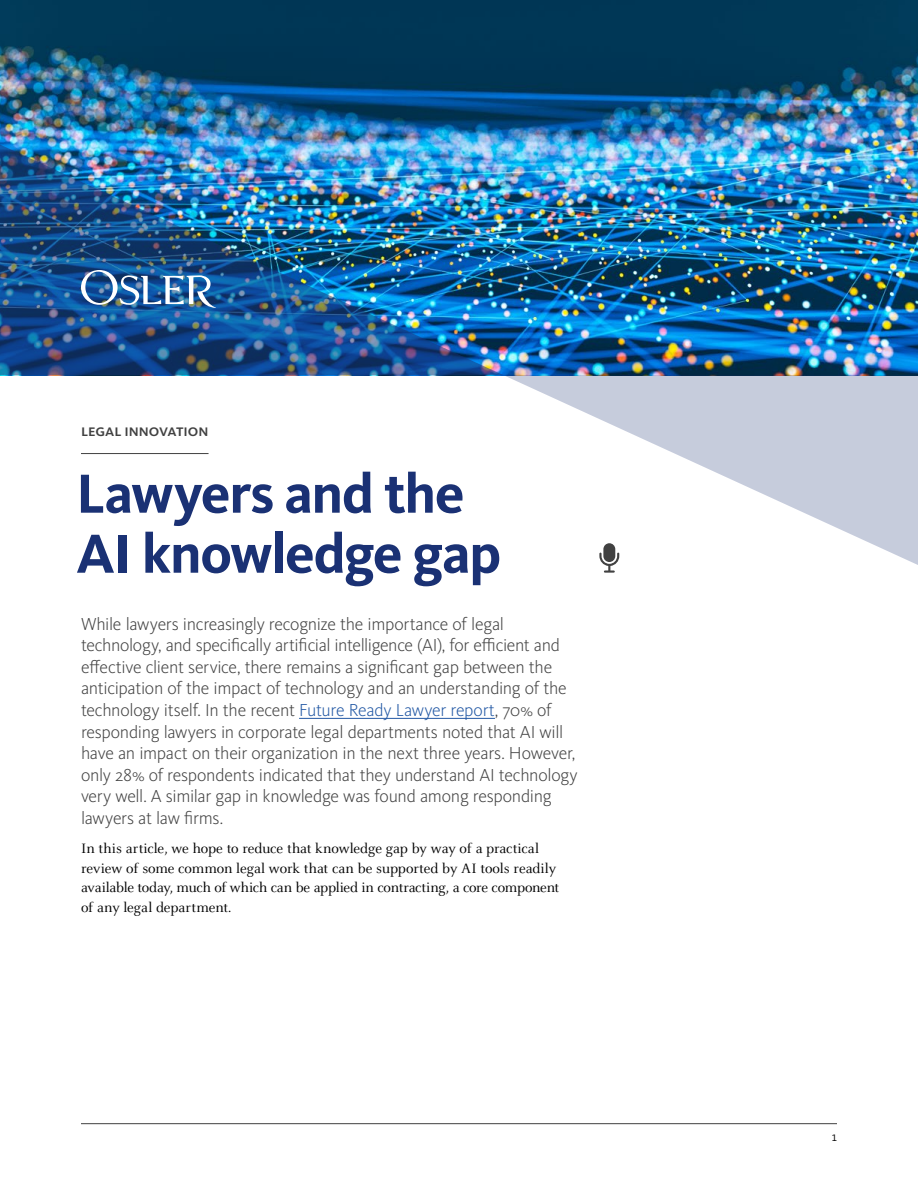
<style>
.page{position:relative;width:918px;height:1188px;background:#fff}
.page>*{position:absolute;margin:0;border:0;box-sizing:border-box;transform-origin:0 0}
.t1{font:700 57px/60px "Kievit Pro";letter-spacing:-.025em;color:#1a3174}
.t2{font:300 18px/21.6px "Kievit Pro";letter-spacing:-.02em;color:#414141}
.t3{font:500 16.5px "Kievit Pro";color:#414141}
.t4{font:15px/19.5px "Celeste OT";letter-spacing:-.01em;color:#000}
.t5{font:9.75px "Kievit Pro";color:#000}
.s1{color:#2258a4}
</style>
<div class="page">
<img style="left:0;top:0;width:918px;height:375px">
<img style="left:0;top:138px;width:504px;height:237px">
<svg style="left:504px;top:375px;width:414px;height:190px;fill:#c8ccdd"></svg>
<hr style="left:81px;top:1123px;width:756px;height:1px;background:#414141">
<hr style="left:81px;top:453px;width:128px;height:1px;background:#414141">
<hr style="left:299px;top:718px;width:196px;height:1px;background:#2258a4">
<div style="left:603px;top:543px;width:12px;height:19px;background:#414141;border-radius:6px"></div>
<svg style="left:599px;top:553px;width:20px;height:20px"></svg>
<img style="left:81px;top:270px;width:135px;height:38px">
<p class="t3" style="left:81px;top:420px;width:129px">legal innovation</p>
<h1 class="t1" style="left:76px;top:463px;width:426px">Lawyers and the<br>AI knowledge gap</h1>
<p class="t2" style="left:81px;top:613px;width:498px">While lawyers increasingly recognize the importance of legal technology, and specifically artificial intelligence (AI), for efficient and effective client service, there remains a significant gap between the anticipation of the impact of technology and an understanding of the technology itself. In the recent <span class="s1">Future Ready Lawyer report</span>, 70% of responding lawyers in corporate legal departments noted that AI will have an impact on their organization in the next three years. However, only 28% of respondents indicated that they understand AI technology very well. A similar gap in knowledge was found among responding lawyers at law firms.</p>
<p class="t4" style="left:81px;top:839px;width:480px">In this article, we hope to reduce that knowledge gap by way of a practical review of some common legal work that can be supported by AI tools readily available today, much of which can be applied in contracting, a core component of any legal department.</p>
<p class="t5" style="left:832px;top:1132px;width:7px">1</p>
</div>
